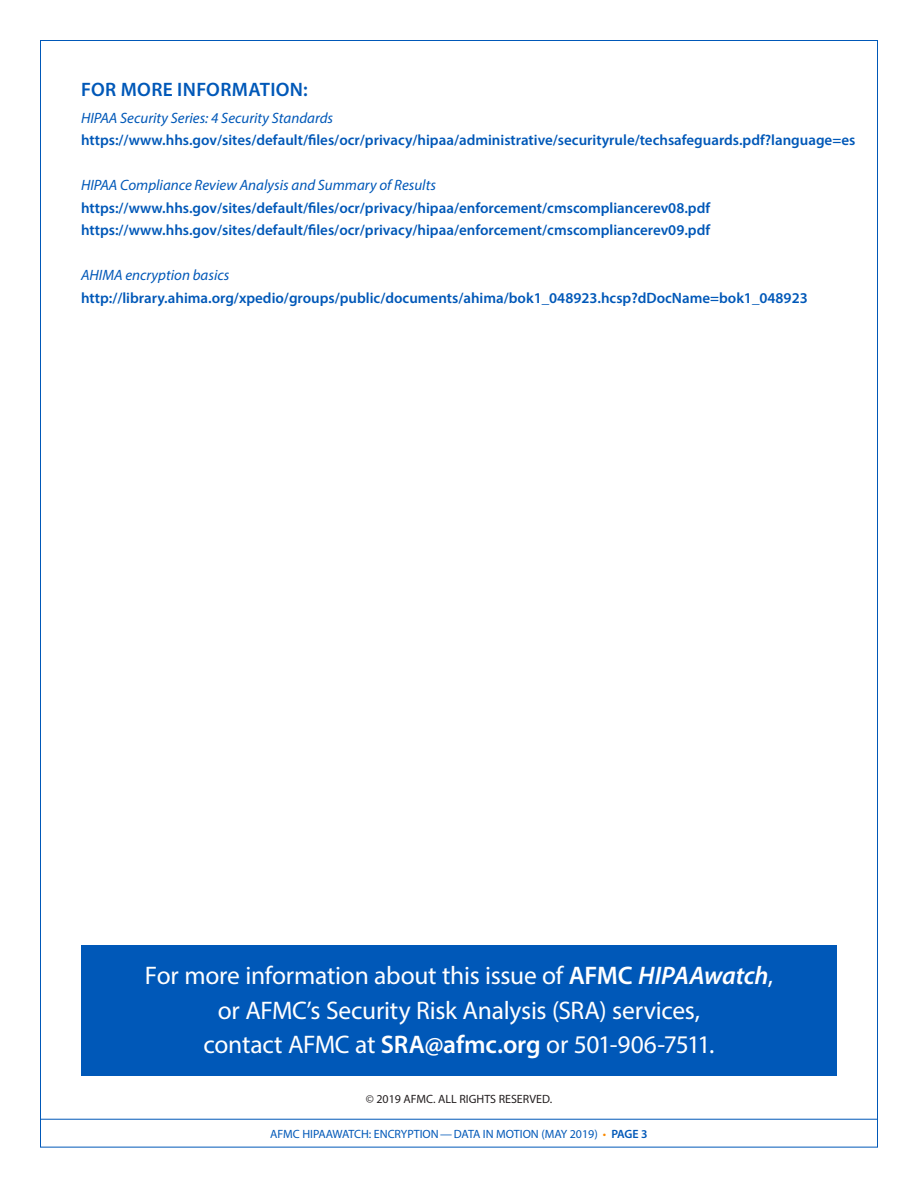
<style>
.page{position:relative;width:918px;height:1188px;background:#fff}
.page>*{position:absolute;margin:0;border:0;box-sizing:border-box;transform-origin:0 0}
.t1{font:25.5px "Myriad Pro";letter-spacing:-.01em;color:#fff}
.subhead{font:600 19.5px "Myriad Pro";letter-spacing:.02em;color:#0058b8}
.HIPAA_Watch_body_tex{font:600 15px "Myriad Pro";color:#0058b8}
.HIPAA_Watch_body_tex-2{font:italic 15px "Myriad Pro";color:#0058b8}
.t2{font:12px "Myriad Pro";color:#0058b8}
.t3{font:12px "Myriad Pro";color:#231f20}
.s1{font-weight:600}
.s2{font-weight:600;font-style:italic}
.s3{color:#fa8900}
</style>
<div class="page">
<div style="left:81px;top:945px;width:756px;height:131px;background:#0058b8"></div>
<hr style="left:40px;top:1119px;width:838px;height:1px;background:#0058b8">
<p class="subhead" style="left:81px;top:77px;width:228px">FOR MORE INFORMATION:</p>
<p class="HIPAA_Watch_body_tex-2" style="left:81px;top:108px;width:254px">HIPAA Security Series: 4 Security Standards</p>
<p class="HIPAA_Watch_body_tex" style="left:81px;top:131px;width:776px">https://www.hhs.gov/sites/default/files/ocr/privacy/hipaa/administrative/securityrule/techsafeguards.pdf?language=es</p>
<p class="HIPAA_Watch_body_tex-2" style="left:81px;top:176px;width:357px">HIPAA Compliance Review Analysis and Summary of Results</p>
<p class="HIPAA_Watch_body_tex" style="left:81px;top:198px;width:631px">https://www.hhs.gov/sites/default/files/ocr/privacy/hipaa/enforcement/cmscompliancerev08.pdf</p>
<p class="HIPAA_Watch_body_tex" style="left:81px;top:221px;width:631px">https://www.hhs.gov/sites/default/files/ocr/privacy/hipaa/enforcement/cmscompliancerev09.pdf</p>
<p class="HIPAA_Watch_body_tex-2" style="left:81px;top:266px;width:150px">AHIMA encryption basics</p>
<p class="HIPAA_Watch_body_tex" style="left:81px;top:288px;width:728px">http://library.ahima.org/xpedio/groups/public/documents/ahima/bok1_048923.hcsp?dDocName=bok1_048923</p>
<p class="t1" style="left:145px;top:960px;width:630px">For more information about this issue of <span class="s1">AFMC</span> <span class="s2">HIPAAwatch</span>,</p>
<p class="t1" style="left:218px;top:995px;width:484px">or AFMC’s Security Risk Analysis (SRA) services,</p>
<p class="t1" style="left:204px;top:1029px;width:512px">contact AFMC at <span class="s1">SRA@afmc.org</span> or 501-906-7511.</p>
<p class="t3" style="left:366px;top:1092px;width:188px">© 2019 AFMC. ALL RIGHTS RESERVED.</p>
<p class="t2" style="left:270px;top:1126px;width:379px">AFMC HIPAAWATCH: ENCRYPTION—DATA IN MOTION (MAY 2019) <span class="s3">•</span> <span class="s1">PAGE 3</span></p>
</div>
